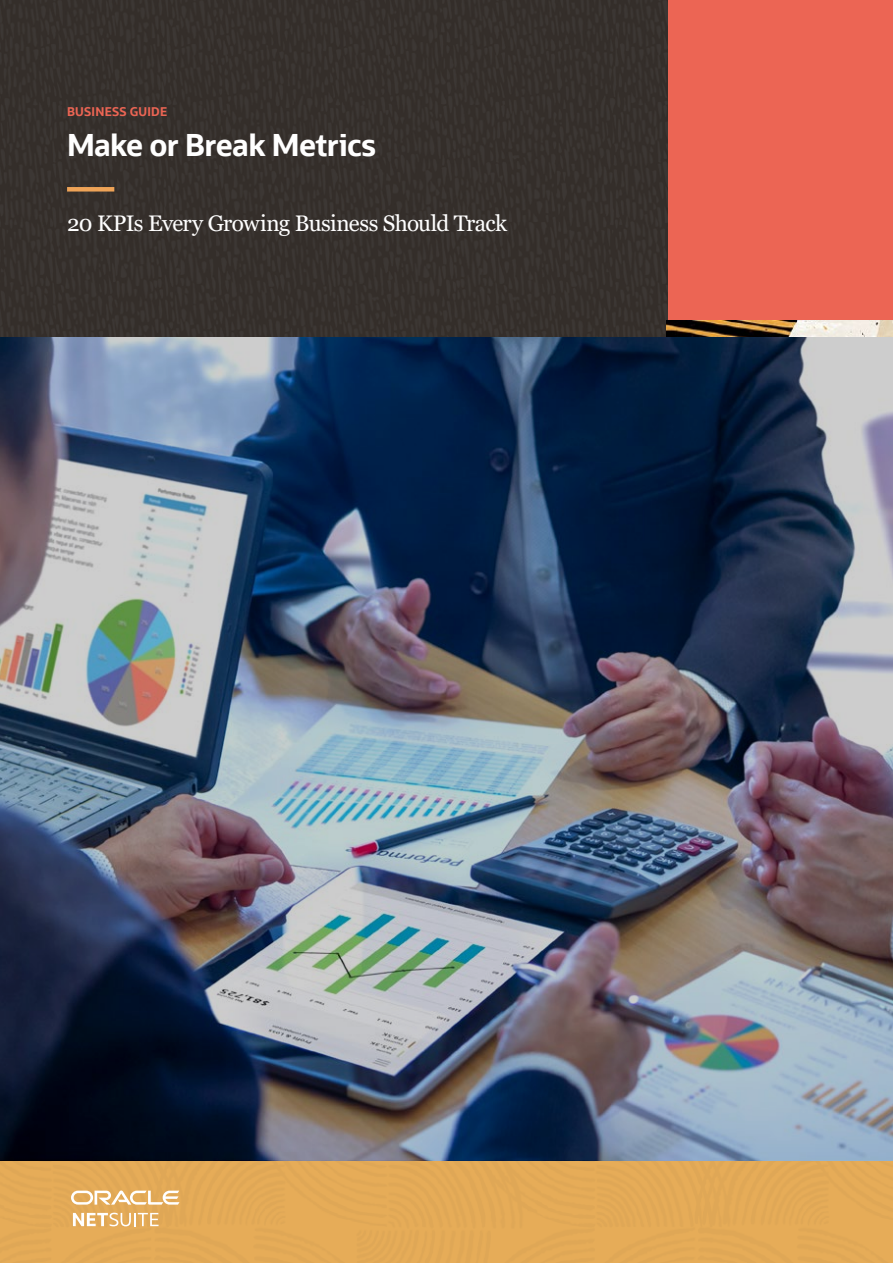
<style>
.page{position:relative;width:893px;height:1263px;background:#fff}
.page>*{position:absolute;margin:0;border:0;box-sizing:border-box;transform-origin:0 0}
.t1{font:700 30px "Oracle Sans";letter-spacing:-.02em;color:#fff}
.t2{font:22.5px "Georgia";letter-spacing:-.035em;color:#fff}
.t3{font:700 12px "Oracle Sans";letter-spacing:.025em;color:#ec6554}
</style>
<div class="page">
<img style="left:0;top:0;width:669px;height:337px">
<div style="left:669px;top:0;width:224px;height:337px;background:#ec6554"></div>
<img style="left:666px;top:321px;width:227px;height:17px">
<div style="left:0;top:1161px;width:893px;height:102px;background:#e5ab57"></div>
<img style="left:0;top:338px;width:893px;height:823px">
<div style="left:67px;top:187px;width:47px;height:5px;background:#eea357"></div>
<svg style="left:73px;top:1213px;width:86px;height:13px"></svg>
<svg style="left:71px;top:1190px;width:109px;height:14px"></svg>
<p class="t3" style="left:67px;top:104px;width:102px">BUSINESS GUIDE</p>
<h1 class="t1" style="left:67px;top:127px;width:310px">Make or Break Metrics</h1>
<p class="t2" style="left:67px;top:209px;width:441px">20 KPIs Every Growing Business Should Track</p>
</div>
